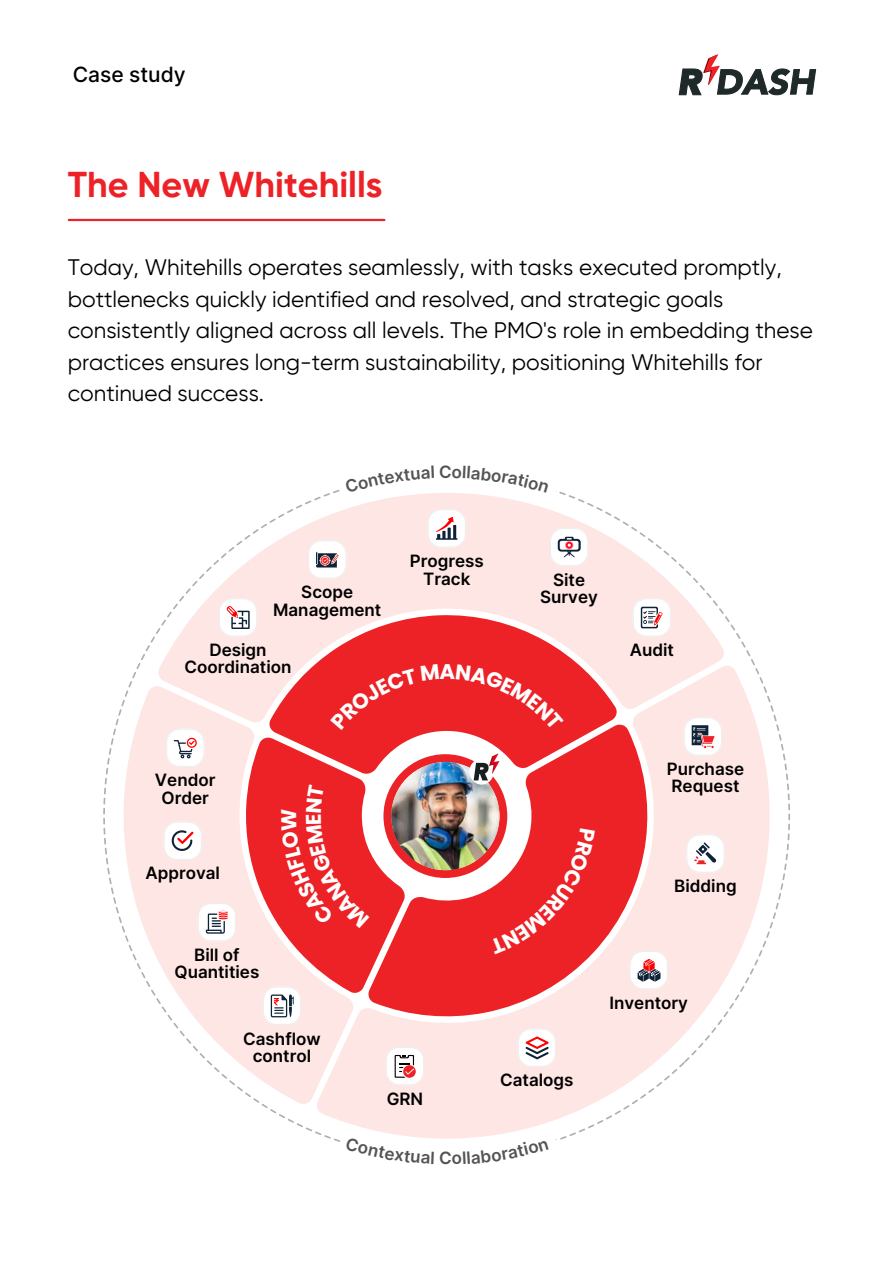
<style>
.page{position:relative;width:894px;height:1264px;background:#fff}
.page>*{position:absolute;margin:0;border:0;box-sizing:border-box;transform-origin:0 0}
.t1{font:700 35.7px "Gilroy";color:#ec2227}
.t2{font:22.5px/31.5px "Gilroy";color:#000}
.t3{font:700 21.3px "Poppins";color:#fff}
.t4{font:500 21px "Inter";color:#000}
.t5{font:600 16.95px/17.5px "Inter";color:#000;text-align:center}
.t6{font:600 16.95px "Inter";color:#545454}
</style>
<div class="page">
<svg style="left:678px;top:54px;width:138px;height:42px"></svg>
<hr style="left:69px;top:219px;width:315px;height:2px;background:#ec2227">
<svg style="left:103px;top:490px;width:686px;height:652px;fill:#fee6e4"></svg>
<svg style="left:595px;top:714px;width:61px;height:316px;background:#f69092"></svg>
<svg style="left:237px;top:727px;width:5px;height:271px"></svg>
<svg style="left:255px;top:607px;width:367px;height:180px;background:#f58f91"></svg>
<svg style="left:219px;top:598px;width:38px;height:38px"></svg>
<svg style="left:427px;top:509px;width:39px;height:38px"></svg>
<svg style="left:549px;top:528px;width:39px;height:38px"></svg>
<svg style="left:632px;top:598px;width:39px;height:38px"></svg>
<svg style="left:308px;top:540px;width:38px;height:38px"></svg>
<svg style="left:166px;top:728px;width:38px;height:39px"></svg>
<svg style="left:163px;top:821px;width:39px;height:39px"></svg>
<svg style="left:198px;top:903px;width:38px;height:38px"></svg>
<svg style="left:683px;top:717px;width:39px;height:38px"></svg>
<svg style="left:686px;top:834px;width:38px;height:38px"></svg>
<svg style="left:629px;top:950px;width:38px;height:39px"></svg>
<div style="left:342px;top:463px;width:214px;height:28px;background:#fff"></div>
<div style="left:342px;top:1139px;width:217px;height:52px;background:#fff"></div>
<svg style="left:242px;top:664px;width:353px;height:421px;background:#eb7174"></svg>
<svg style="left:344px;top:491px;width:90px;height:2px"></svg>
<svg style="left:452px;top:491px;width:96px;height:2px"></svg>
<svg style="left:345px;top:1136px;width:89px;height:3px"></svg>
<h3 class="t4" style="left:73px;top:61px;width:115px">Case study</h3>
<h1 class="t1" style="left:68px;top:170px;width:316px">The New Whitehills</h1>
<p class="t2" style="left:68px;top:252px;width:746px">Today, Whitehills operates seamlessly, with tasks executed promptly, bottlenecks quickly identified and resolved, and strategic goals consistently aligned across all levels. The PMO's role in embedding these practices ensures long-term sustainability, positioning Whitehills for continued success.</p>
<p class="t6" style="left:439px;top:461px;width:14px">C</p>
<p class="t5" style="left:273px;top:583px;width:110px">Scope<br>Management</p>
<p class="t5" style="left:184px;top:641px;width:108px">Design<br>Coordination</p>
<p class="t5" style="left:409px;top:552px;width:76px">Progress<br>Track</p>
<p class="t3" style="left:439px;top:656px;width:17px">A</p>
<p class="t5" style="left:540px;top:570px;width:59px">Site<br>Survey</p>
<p class="t5" style="left:629px;top:641px;width:46px">Audit</p>
<p class="t5" style="left:155px;top:771px;width:62px">Vendor<br>Order</p>
<p class="t5" style="left:666px;top:760px;width:79px;text-align:left">Purchase<br>Request</p>
<p class="t5" style="left:145px;top:864px;width:76px">Approval</p>
<p class="t5" style="left:174px;top:946px;width:86px">Bill of<br>Quantities</p>
<p class="t5" style="left:243px;top:1029px;width:79px">Cashflow control</p>
<p class="t5" style="left:386px;top:1089px;width:38px">GRN</p>
<p class="t6" style="left:439px;top:1147px;width:14px">C</p>
<p class="t5" style="left:674px;top:877px;width:64px">Bidding</p>
<p class="t5" style="left:500px;top:1071px;width:75px">Catalogs</p>
<p class="t5" style="left:609px;top:993px;width:80px">Inventory</p>
</div>
